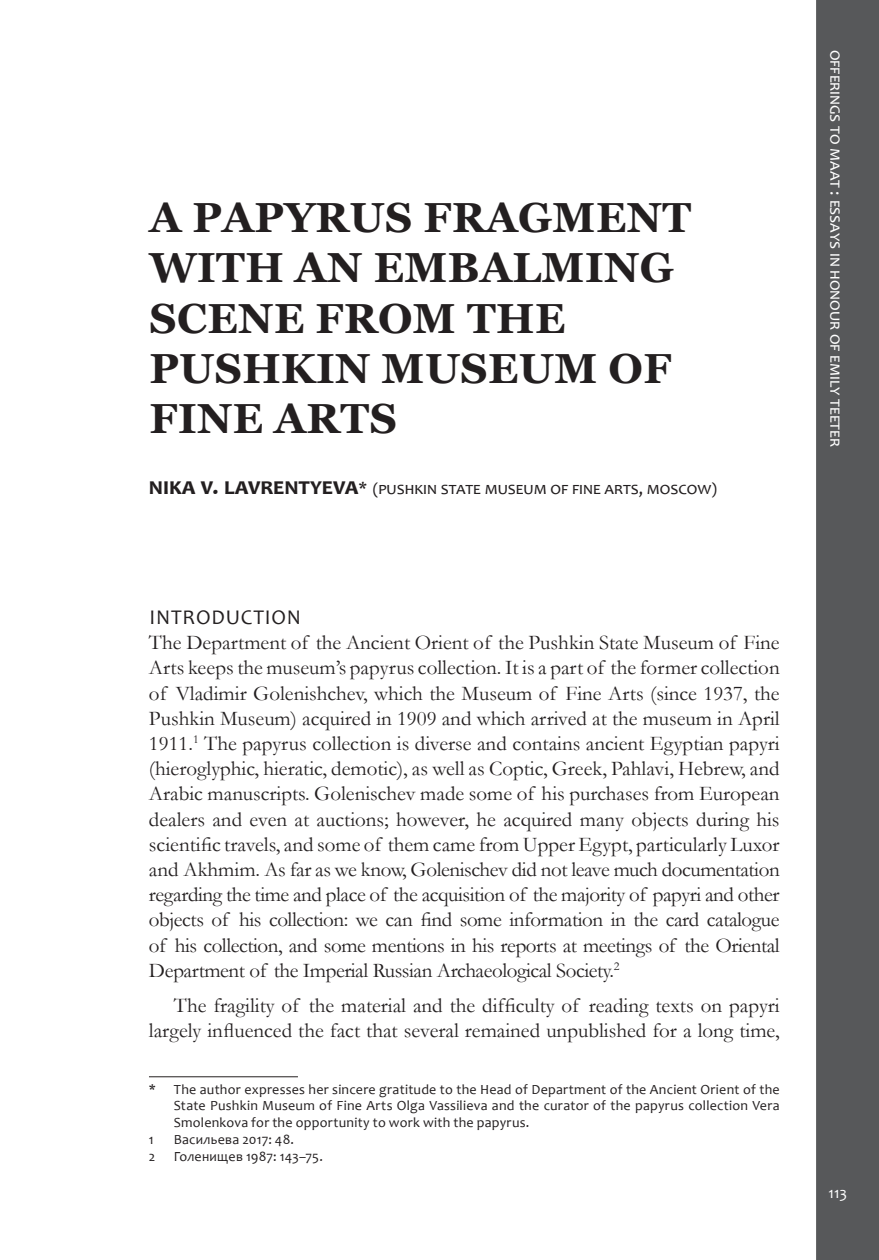
<style>
.page{position:relative;width:879px;height:1260px;background:#fff}
.page>*{position:absolute;margin:0;border:0;box-sizing:border-box;transform-origin:0 0}
.Fs_Title{font:700 42px/50.4px "Georgia";letter-spacing:.01em;color:#231f20}
.Fs_Body_text{font:21px/25.2px "Garamond";color:#231f20;text-align:justify}
.Fs_Section_titles{font:21px "Candara";letter-spacing:.04em;color:#231f20}
.Fs_Author__affil_12p{font:17.5px "Candara";letter-spacing:.035em;color:#231f20}
.Fs_Sidebar_text{font:17.5px "Candara";color:#fff}
.t1{font:15.75px "Candara";color:#fff}
.Fs_Footnotes{font:14px/16.8px "Candara";letter-spacing:.015em;color:#231f20;text-align:justify}
.s1{font-weight:700;font-size:24.5px}
.s2{font-size:15.75px}
</style>
<div class="page">
<div style="left:816px;top:0;width:62px;height:1260px;background:#57585a"></div>
<hr style="left:149px;top:1076px;width:149px;height:1px;background:#231f20">
<p class="Fs_Title" style="left:149px;top:192px;width:543px">A PAPYRUS FRAGMENT<br>WITH AN EMBALMING<br>SCENE FROM THE<br>PUSHKIN MUSEUM OF<br>FINE ARTS</p>
<p class="Fs_Author__affil_12p" style="left:149px;top:478px;width:569px"><span class="s1">nika v. lavrentyeva</span>* <span class="s2">(</span>pushkin state museum of fine arts, moscow<span class="s2">)</span></p>
<p class="Fs_Section_titles" style="left:149px;top:604px;width:153px">INTRODUCTION</p>
<p class="Fs_Body_text" style="left:149px;top:629px;width:632px">The Department of the Ancient Orient of the Pushkin State Museum of Fine Arts keeps the museum’s papyrus collection. It is a part of the former collection of Vladimir Golenishchev, which the Museum of Fine Arts (since 1937, the Pushkin Museum) acquired in 1909 and which arrived at the museum in April 1911.<sup>1</sup> The papyrus collection is diverse and contains ancient Egyptian papyri (hieroglyphic, hieratic, demotic), as well as Coptic, Greek, Pahlavi, Hebrew, and Arabic manuscripts. Golenischev made some of his purchases from European dealers and even at auctions; however, he acquired many objects during his scientific travels, and some of them came from Upper Egypt, particularly Luxor and Akhmim. As far as we know, Golenischev did not leave much documentation regarding the time and place of the acquisition of the majority of papyri and other objects of his collection: we can find some information in the card catalogue of his collection, and some mentions in his reports at meetings of the Oriental Department of the Imperial Russian Archaeological Society.<sup>2</sup></p>
<p class="Fs_Body_text" style="left:149px;top:992px;width:632px;text-align:right">The fragility of the material and the difficulty of reading texts on papyri largely influenced the fact that several remained unpublished for a long time,</p>
<p class="Fs_Footnotes" style="left:174px;top:1081px;width:607px;text-indent:-25px">* The author expresses her sincere gratitude to the Head of Department of the Ancient Orient of the State Pushkin Museum of Fine Arts Olga Vassilieva and the curator of the papyrus collection Vera Smolenkova for the opportunity to work with the papyrus.</p>
<p class="Fs_Footnotes" style="left:149px;top:1131px;width:6px">1</p>
<p class="Fs_Footnotes" style="left:174px;top:1131px;width:122px">Васильева 2017: 48.</p>
<p class="Fs_Footnotes" style="left:149px;top:1148px;width:8px">2</p>
<p class="Fs_Footnotes" style="left:174px;top:1148px;width:151px">Голенищев 1987: 143–75.</p>
<p class="Fs_Sidebar_text" style="left:846px;top:50px;width:399px;rotate:90deg">offerings to maat : essays in honour of emily teeter</p>
<p class="t1" style="left:828px;top:1183px;width:20px">113</p>
</div>
